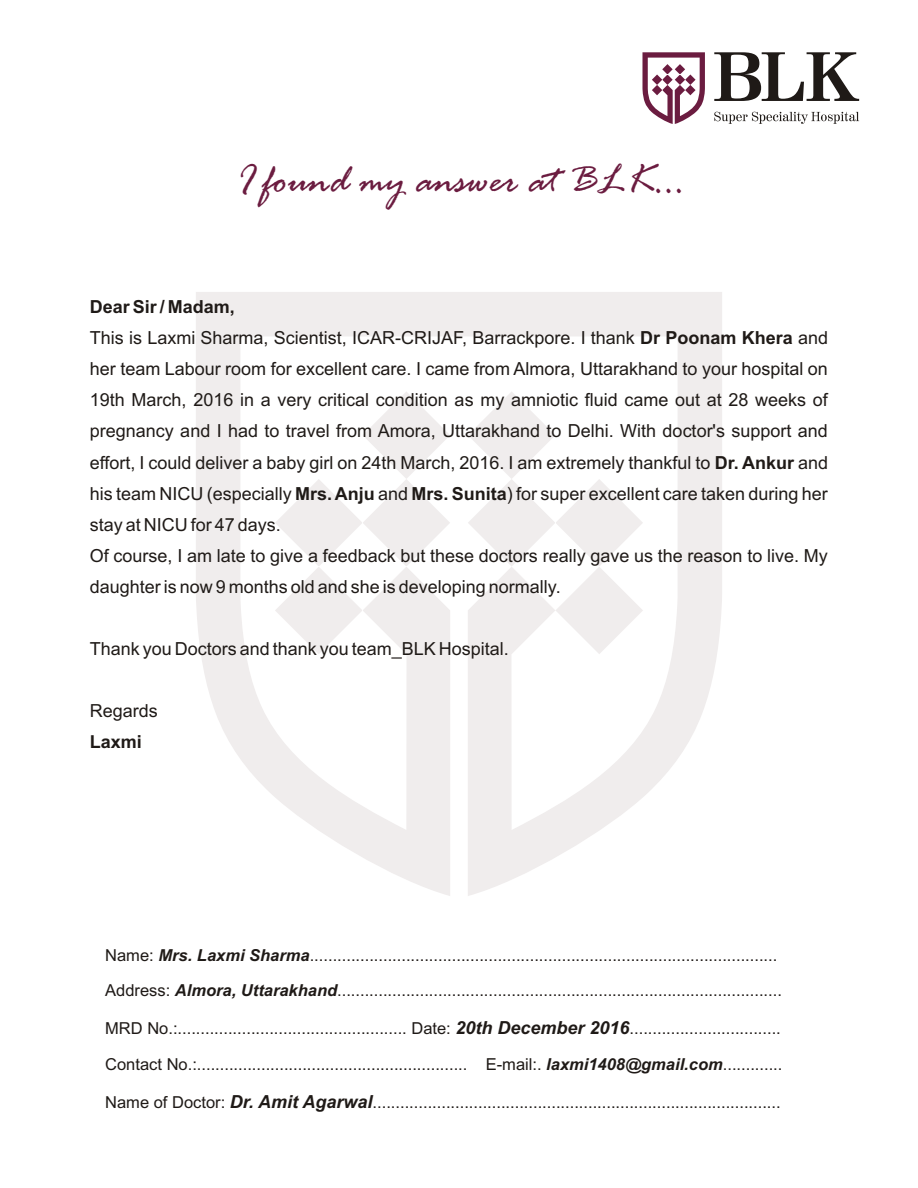
<style>
.page{position:relative;width:918px;height:1188px;background:#fff}
.page>*{position:absolute;margin:0;border:0;box-sizing:border-box;transform-origin:0 0}
.t1{font:italic 42px "Rage";color:#6b1c40}
.t2{font:18px/31px "Arial";color:#1f1a17}
.t3{font:700 18px "Arial";color:#1f1a17}
.t4{font:16.5px/35.2px "Arial";color:#1f1a17}
.s1{font-weight:700}
.s2{font-weight:700;font-style:italic}
.s3{font-weight:700;font-style:italic;font-size:18px}
</style>
<div class="page">
<svg style="left:642px;top:52px;width:63px;height:72px"></svg>
<svg style="left:714px;top:52px;width:145px;height:49px"></svg>
<svg style="left:714px;top:112px;width:145px;height:12px"></svg>
<svg style="left:196px;top:292px;width:526px;height:604px"></svg>
<h1 class="t1" style="left:237px;top:166px;width:450px">I found my answer at BLK…</h1>
<p class="t2" style="left:90px;top:293px;width:740px"><span class="s1">Dear Sir / Madam,<br></span>This is Laxmi Sharma, Scientist, ICAR-CRIJAF, Barrackpore. I thank <span class="s1">Dr Poonam Khera</span> and her team Labour room for excellent care. I came from Almora, Uttarakhand to your hospital on 19th March, 2016 in a very critical condition as my amniotic fluid came out at 28 weeks of pregnancy and I had to travel from Amora, Uttarakhand to Delhi. With doctor's support and effort, I could deliver a baby girl on 24th March, 2016. I am extremely thankful to <span class="s1">Dr. Ankur</span> and his team NICU (especially <span class="s1">Mrs. Anju</span> and <span class="s1">Mrs. Sunita</span>) for super excellent care taken during her stay at NICU for 47 days.<br>Of course, I am late to give a feedback but these doctors really gave us the reason to live. My daughter is now 9 months old and she is developing normally.</p>
<p class="t2" style="left:90px;top:635px;width:421px">Thank you Doctors and thank you team_BLK Hospital.</p>
<p class="t2" style="left:90px;top:697px;width:70px">Regards</p>
<p class="t3" style="left:90px;top:735px;width:54px">Laxmi</p>
<p class="t4" style="left:105px;top:939px;width:678px">Name: <span class="s2">Mrs. Laxmi Sharma</span>......................................................................................................<br>Address: <span class="s2">Almora, Uttarakhand</span>.................................................................................................</p>
<p class="t4" style="left:105px;top:1012px;width:679px;line-height:36px">MRD No.:.................................................. Date: <span class="s3">20th December 2016</span>.................................<br>Contact No.:........................................................... E-mail:. <span class="s2">laxmi1408@gmail.com</span>.............</p>
<p class="t4" style="left:105px;top:1086px;width:677px">Name of Doctor: <span class="s3">Dr. Amit Agarwal</span>.........................................................................................</p>
</div>
